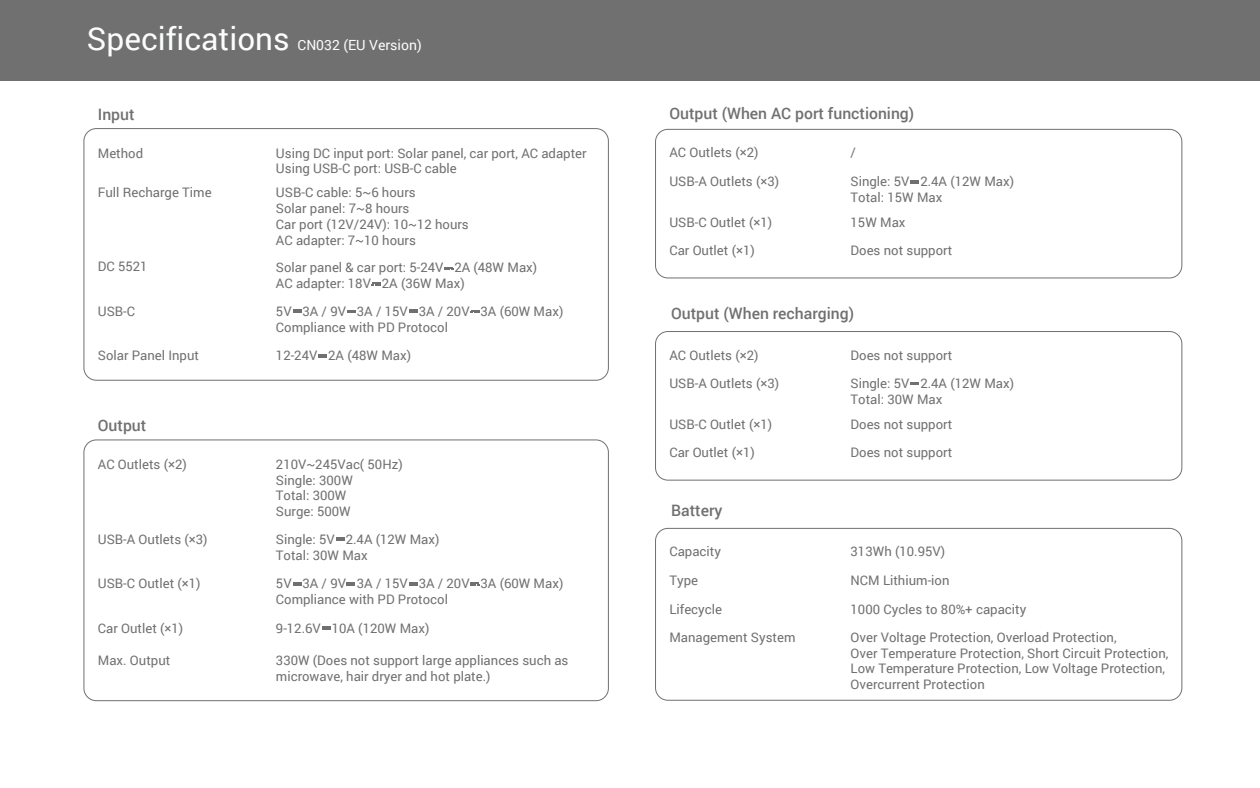
<style>
.page{position:relative;width:1260px;height:788px;background:#fff}
.page>*{position:absolute;margin:0;border:0;box-sizing:border-box;transform-origin:0 0}
.t1{font:31.5px "Roboto";color:#fcfdfd}
.t2{font:500 15.75px "Roboto";color:#717071}
.t3{font:14px "Roboto";color:#fcfdfd}
.t4{font:13.12px/15.8px "Roboto";color:#717071}
</style>
<div class="page">
<div style="left:0;top:0;width:1260px;height:80px;background:#717071"></div>
<div style="left:655px;top:129px;width:527px;height:149px;border:1px solid #717071;border-radius:12px"></div>
<div style="left:655px;top:331px;width:527px;height:149px;border:1px solid #717071;border-radius:12px"></div>
<div style="left:655px;top:528px;width:527px;height:172px;border:1px solid #717071;border-radius:12px"></div>
<div style="left:83px;top:128px;width:526px;height:252px;border:1px solid #717071;border-radius:12px"></div>
<div style="left:83px;top:439px;width:526px;height:262px;border:1px solid #717071;border-radius:12px"></div>
<svg style="left:444px;top:267px;width:9px;height:3px"></svg>
<svg style="left:336px;top:538px;width:9px;height:2px"></svg>
<svg style="left:293px;top:582px;width:9px;height:3px"></svg>
<svg style="left:322px;top:627px;width:9px;height:2px"></svg>
<svg style="left:346px;top:582px;width:9px;height:3px"></svg>
<svg style="left:409px;top:582px;width:9px;height:3px"></svg>
<svg style="left:470px;top:582px;width:9px;height:3px"></svg>
<svg style="left:910px;top:382px;width:9px;height:3px"></svg>
<svg style="left:910px;top:180px;width:9px;height:3px"></svg>
<svg style="left:372px;top:282px;width:8px;height:3px"></svg>
<svg style="left:293px;top:310px;width:9px;height:2px"></svg>
<svg style="left:318px;top:354px;width:9px;height:3px"></svg>
<svg style="left:347px;top:310px;width:9px;height:3px"></svg>
<svg style="left:409px;top:310px;width:9px;height:2px"></svg>
<svg style="left:471px;top:310px;width:8px;height:3px"></svg>
<h1 class="t1" style="left:87px;top:16px;width:204px">Specifications</h1>
<p class="t3" style="left:297px;top:35px;width:126px">CN032 (EU Version)</p>
<p class="t2" style="left:98px;top:103px;width:38px">Input</p>
<p class="t4" style="left:98px;top:144px;width:47px">Method</p>
<p class="t4" style="left:276px;top:144px;width:312px">Using DC input port: Solar panel, car port, AC adapter<br>Using USB-C port: USB-C cable</p>
<p class="t4" style="left:98px;top:184px;width:115px">Full Recharge Time</p>
<p class="t4" style="left:276px;top:184px;width:194px">USB-C cable: 5~6 hours<br>Solar panel: 7~8 hours<br>Car port (12V/24V): 10~12 hours<br>AC adapter: 7~10 hours</p>
<p class="t4" style="left:98px;top:258px;width:51px">DC 5521</p>
<p class="t4" style="left:98px;top:302px;width:39px">USB-C</p>
<p class="t4" style="left:276px;top:259px;width:263px">Solar panel &amp; car port: 5-24V 2A (48W Max)<br>AC adapter: 18V 2A (36W Max)</p>
<p class="t4" style="left:276px;top:303px;width:289px">5V 3A / 9V 3A / 15V 3A / 20V 3A (60W Max)<br>Compliance with PD Protocol</p>
<p class="t4" style="left:276px;top:347px;width:137px">12-24V 2A (48W Max)</p>
<p class="t4" style="left:98px;top:347px;width:103px">Solar Panel Input</p>
<p class="t2" style="left:98px;top:414px;width:50px">Output</p>
<p class="t4" style="left:98px;top:456px;width:91px">AC Outlets (×2)</p>
<p class="t4" style="left:276px;top:456px;width:128px">210V~245Vac( 50Hz)<br>Single: 300W<br>Total: 300W<br>Surge: 500W</p>
<p class="t4" style="left:98px;top:530px;width:111px">USB-A Outlets (×3)</p>
<p class="t4" style="left:276px;top:531px;width:165px">Single: 5V 2.4A (12W Max)<br>Total: 30W Max</p>
<p class="t4" style="left:98px;top:575px;width:104px">USB-C Outlet (×1)</p>
<p class="t4" style="left:98px;top:620px;width:87px">Car Outlet (×1)</p>
<p class="t4" style="left:276px;top:575px;width:289px">5V 3A / 9V 3A / 15V 3A / 20V 3A (60W Max)<br>Compliance with PD Protocol</p>
<p class="t4" style="left:276px;top:620px;width:155px">9-12.6V 10A (120W Max)</p>
<p class="t4" style="left:276px;top:652px;width:294px">330W (Does not support large appliances such as microwave, hair dryer and hot plate.)</p>
<p class="t4" style="left:98px;top:652px;width:74px">Max. Output</p>
<p class="t2" style="left:669px;top:103px;width:246px">Output (When AC port functioning)</p>
<p class="t4" style="left:669px;top:144px;width:91px">AC Outlets (×2)</p>
<p class="t4" style="left:851px;top:144px;width:7px">/</p>
<p class="t4" style="left:669px;top:173px;width:111px">USB-A Outlets (×3)</p>
<p class="t4" style="left:851px;top:173px;width:165px">Single: 5V 2.4A (12W Max)<br>Total: 15W Max</p>
<p class="t4" style="left:669px;top:214px;width:104px">USB-C Outlet (×1)</p>
<p class="t4" style="left:851px;top:214px;width:56px">15W Max</p>
<p class="t4" style="left:669px;top:242px;width:87px">Car Outlet (×1)</p>
<p class="t4" style="left:851px;top:242px;width:103px">Does not support</p>
<p class="t2" style="left:671px;top:302px;width:184px">Output (When recharging)</p>
<p class="t4" style="left:669px;top:346px;width:91px">AC Outlets (×2)</p>
<p class="t4" style="left:851px;top:346px;width:103px">Does not support</p>
<p class="t4" style="left:669px;top:375px;width:111px">USB-A Outlets (×3)</p>
<p class="t4" style="left:851px;top:375px;width:165px">Single: 5V 2.4A (12W Max)<br>Total: 30W Max</p>
<p class="t4" style="left:669px;top:416px;width:104px">USB-C Outlet (×1)</p>
<p class="t4" style="left:851px;top:416px;width:103px">Does not support</p>
<p class="t4" style="left:669px;top:444px;width:87px">Car Outlet (×1)</p>
<p class="t4" style="left:851px;top:444px;width:103px">Does not support</p>
<p class="t2" style="left:671px;top:499px;width:53px">Battery</p>
<p class="t4" style="left:669px;top:543px;width:53px">Capacity</p>
<p class="t4" style="left:851px;top:543px;width:96px">313Wh (10.95V)</p>
<p class="t4" style="left:669px;top:571px;width:30px">Type</p>
<p class="t4" style="left:851px;top:571px;width:100px">NCM Lithium-ion</p>
<p class="t4" style="left:669px;top:600px;width:54px">Lifecycle</p>
<p class="t4" style="left:851px;top:600px;width:177px">1000 Cycles to 80%+ capacity</p>
<p class="t4" style="left:669px;top:628px;width:128px">Management System</p>
<p class="t4" style="left:851px;top:628px;width:319px">Over Voltage Protection, Overload Protection,<br>Over Temperature Protection, Short Circuit Protection, Low Temperature Protection, Low Voltage Protection, Overcurrent Protection</p>
</div>
